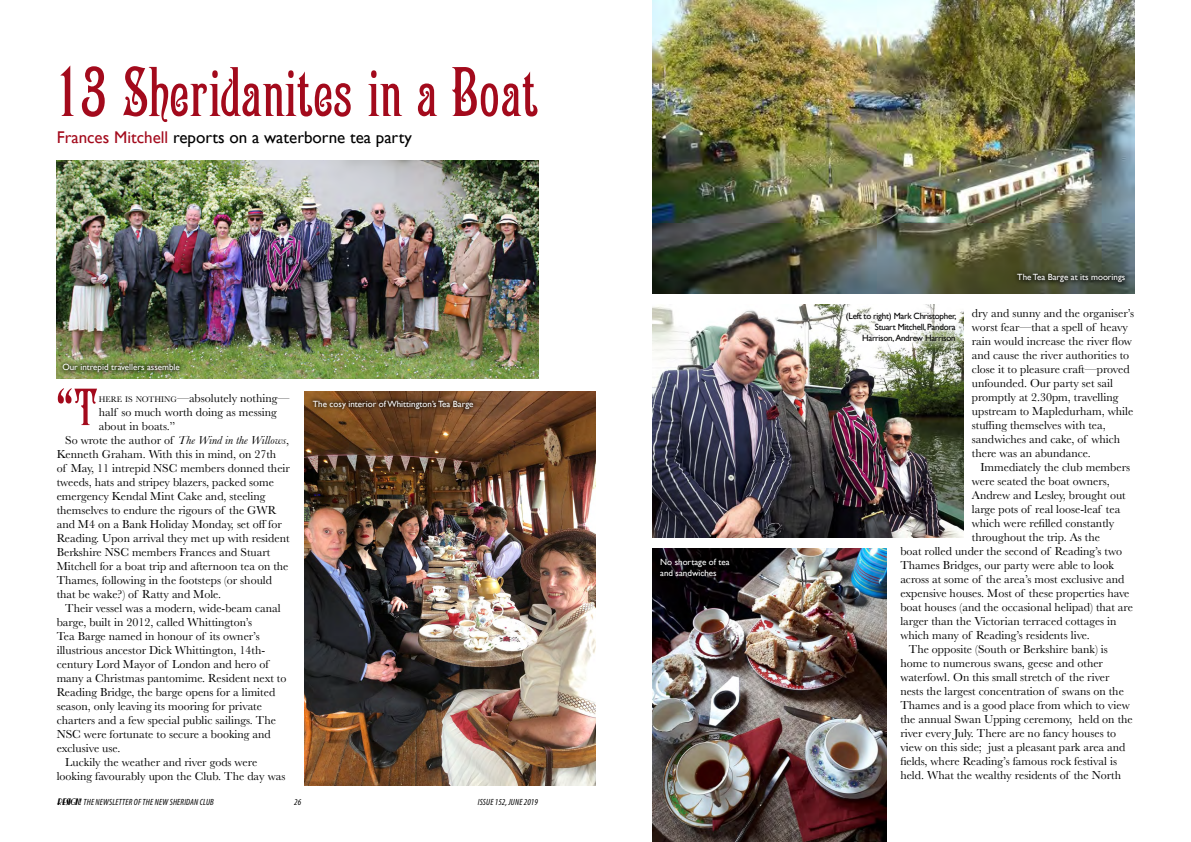
<style>
.page{position:relative;width:1191px;height:842px;background:#fff}
.page>*{position:absolute;margin:0;border:0;box-sizing:border-box;transform-origin:0 0}
.Body_text{font:70px "Campanile";color:#a30a1c}
.Body_text-2{font:52px "Campanile";color:#a30a1c}
.Picture_caption{font:17px "Gill Sans";color:#000}
.Body_text-3{font:12px/14px "Baskerville";color:#000}
.Picture_caption-2{font:9px/10.8px "Gill Sans";color:#fff}
.Picture_caption-3{font:9px/10.8px "Gill Sans";letter-spacing:-.03em;color:#000;text-align:right}
.t1{font:italic condensed 9px "Myriad Pro";letter-spacing:.02em;color:#000}
.s1{color:#a30a1c}
.s2{font-size:8.4px}
.s3{font-style:italic}
.s4{font-family:"Nickerbocker";font-stretch:normal}
</style>
<div class="page">
<img style="left:57px;top:160px;width:482px;height:219px">
<img style="left:652px;top:0;width:482px;height:294px">
<img style="left:305px;top:391px;width:290px;height:394px">
<img style="left:652px;top:304px;width:311px;height:234px">
<img style="left:652px;top:548px;width:234px;height:294px">
<svg style="left:58px;top:359px;width:127px;height:19px;background:#6d8043"></svg>
<svg style="left:308px;top:395px;width:170px;height:19px;background:#643e1f"></svg>
<svg style="left:1012px;top:269px;width:118px;height:19px;background:#3e4534"></svg>
<svg style="left:655px;top:554px;width:79px;height:27px;background:#090408"></svg>
<svg style="left:839px;top:306px;width:124px;height:43px"></svg>
<p class="Body_text" style="left:57px;top:57px;width:484px">13 Sheridanites in a Boat</p>
<p class="Picture_caption" style="left:57px;top:127px;width:356px"><span class="s1">Frances Mitchell</span> reports on a waterborne tea party</p>
<p class="Picture_caption-2" style="left:62px;top:362px;width:119px">Our intrepid travellers assemble</p>
<p class="Body_text-2" style="left:57px;top:381px;width:44px">“T</p>
<p class="Body_text-3" style="left:99px;top:391px;width:192px"><span class="s2">HERE IS NOTHING</span>—absolutely nothing— half so much worth doing as messing about in boats.”</p>
<p class="Body_text-3" style="left:57px;top:433px;width:235px;text-indent:9px">So wrote the author of <span class="s3">The Wind in the Willows</span>, Kenneth Graham. With this in mind, on 27th<br>of May, 11 intrepid NSC members donned their tweeds, hats and stripey blazers, packed some emergency Kendal Mint Cake and, steeling themselves to endure the rigours of the GWR and M4 on a Bank Holiday Monday, set off for Reading. Upon arrival they met up with resident Berkshire NSC members Frances and Stuart Mitchell for a boat trip and afternoon tea on the Thames, following in the footsteps (or should that be wake?) of Ratty and Mole.</p>
<p class="Body_text-3" style="left:57px;top:601px;width:231px;text-indent:9px">Their vessel was a modern, wide-beam canal barge, built in 2012, called Whittington’s<br>Tea Barge named in honour of its owner’s illustrious ancestor Dick Whittington, 14th&shy;century Lord Mayor of London and hero of many a Christmas pantomime. Resident next to Reading Bridge, the barge opens for a limited season, only leaving its mooring for private charters and a few special public sailings. The NSC were fortunate to secure a booking and exclusive use.</p>
<p class="Body_text-3" style="left:57px;top:755px;width:230px;text-indent:9px">Luckily the weather and river gods were looking favourably upon the Club. The day was</p>
<p class="t1" style="left:57px;top:796px;width:159px"><span class="s4">RESIGN!</span>THE NEWSLETTER OF THE NEW SHERIDAN CLUB</p>
<p class="t1" style="left:294px;top:796px;width:8px">26</p>
<p class="t1" style="left:478px;top:796px;width:62px">ISSUE 152, JUNE 2019</p>
<p class="Picture_caption-2" style="left:313px;top:398px;width:162px">The cosy interior of Whittington’s Tea Barge</p>
<p class="Picture_caption-2" style="left:660px;top:556px;width:71px">No shortage of tea and sandwiches</p>
<p class="Picture_caption-2" style="left:1017px;top:272px;width:109px">The Tea Barge at its moorings</p>
<p class="Body_text-3" style="left:972px;top:306px;width:164px">dry and sunny and the organiser’s worst fear—that a spell of heavy rain would increase the river flow and cause the river authorities to close it to pleasure craft—proved unfounded. Our party set sail promptly at 2.30pm, travelling upstream to Mapledurham, while stuffing themselves with tea, sandwiches and cake, of which there was an abundance.</p>
<p class="Body_text-3" style="left:980px;top:460px;width:151px">Immediately the club members</p>
<p class="Body_text-3" style="left:972px;top:474px;width:139px">were seated the boat owners,</p>
<p class="Body_text-3" style="left:972px;top:488px;width:155px">Andrew and Lesley, brought out</p>
<p class="Body_text-3" style="left:972px;top:502px;width:150px">large pots of real loose-leaf tea</p>
<p class="Body_text-3" style="left:972px;top:516px;width:144px">which were refilled constantly</p>
<p class="Body_text-3" style="left:972px;top:530px;width:130px">throughout the trip. As the</p>
<p class="Body_text-3" style="left:900px;top:544px;width:223px">boat rolled under the second of Reading’s two</p>
<p class="Body_text-3" style="left:900px;top:558px;width:215px">Thames Bridges, our party were able to look</p>
<p class="Body_text-3" style="left:900px;top:572px;width:226px">across at some of the area’s most exclusive and</p>
<p class="Body_text-3" style="left:900px;top:586px;width:231px">expensive houses. Most of these properties have</p>
<p class="Body_text-3" style="left:900px;top:600px;width:234px">boat houses (and the occasional helipad) that are</p>
<p class="Body_text-3" style="left:900px;top:614px;width:218px">larger than the Victorian terraced cottages in</p>
<p class="Body_text-3" style="left:900px;top:628px;width:191px">which many of Reading’s residents live.</p>
<p class="Body_text-3" style="left:900px;top:642px;width:234px;text-indent:9px">The opposite (South or Berkshire bank) is home to numerous swans, geese and other waterfowl. On this small stretch of the river nests the largest concentration of swans on the Thames and is a good place from which to view the annual Swan Upping ceremony, held on the river every July. There are no fancy houses to view on this side; just a pleasant park area and fields, where Reading’s famous rock festival is held. What the wealthy residents of the North</p>
<p class="Picture_caption-3" style="left:846px;top:311px;width:112px">(Left to right) Mark Christopher,<br>Stuart Mitchell, Pandora<br>Harrison, Andrew Harrison</p>
</div>
